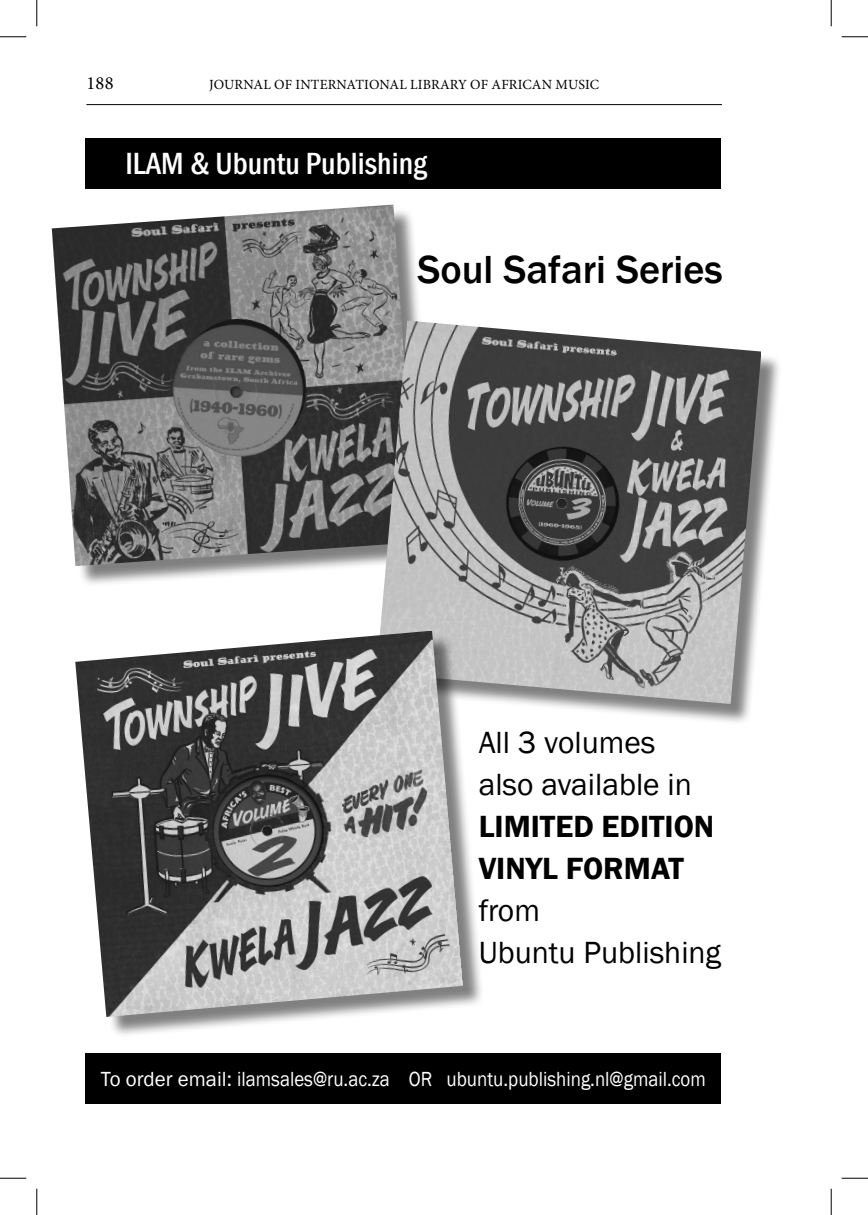
<style>
.page{position:relative;width:868px;height:1215px;background:#fff}
.page>*{position:absolute;margin:0;border:0;box-sizing:border-box;transform-origin:0 0}
.t1{font:500 40.25px "Franklin Gothic";color:#000}
.t2{font:31.5px/42px "Franklin Gothic";color:#000}
.t3{font:600 31.5px/42px "Franklin Gothic";color:#000}
.t4{font:500 condensed 31.5px "Franklin Gothic";color:#fff}
.t5{font:21px "Franklin Gothic";color:#fff}
.t6{font:18.55px "Minion Pro";color:#000}
.t7{font:14px "Minion Pro";letter-spacing:.01em;color:#000}
</style>
<div class="page">
<hr style="left:86px;top:104px;width:635px;height:1px;background:#000">
<div style="left:86px;top:1053px;width:635px;height:50px;background:#000"></div>
<div style="left:86px;top:138px;width:635px;height:50px;background:#000"></div>
<div style="left:55px;top:207px;width:383px;height:380px;background:#000;opacity:.5"></div>
<img style="left:52px;top:204px;width:365px;height:362px">
<div style="left:379px;top:323px;width:403px;height:402px;background:#000;opacity:.5"></div>
<img style="left:376px;top:320px;width:385px;height:384px">
<div style="left:78px;top:633px;width:406px;height:405px;background:#000;opacity:.5"></div>
<img style="left:75px;top:630px;width:388px;height:387px">
<svg style="left:0;top:36px;width:26px;height:1px"></svg>
<svg style="left:841px;top:36px;width:26px;height:1px"></svg>
<svg style="left:0;top:1177px;width:26px;height:1px"></svg>
<svg style="left:841px;top:1177px;width:26px;height:1px"></svg>
<svg style="left:36px;top:0;width:1px;height:26px"></svg>
<svg style="left:36px;top:1188px;width:1px;height:26px"></svg>
<svg style="left:830px;top:0;width:1px;height:26px"></svg>
<svg style="left:830px;top:1188px;width:1px;height:26px"></svg>
<p class="t6" style="left:86px;top:71px;width:29px">188</p>
<p class="t7" style="left:209px;top:75px;width:391px">JOURNAL OF INTERNATIONAL LIBRARY OF AFRICAN MUSIC</p>
<h2 class="t4" style="left:125px;top:143px;width:303px">ILAM &amp; Ubuntu Publishing</h2>
<h1 class="t1" style="left:417px;top:244px;width:307px">Soul Safari Series</h1>
<h2 class="t2" style="left:478px;top:721px;width:215px">All 3 volumes also available in</h2>
<h2 class="t3" style="left:478px;top:805px;width:237px">LIMITED EDITION<br>VINYL FORMAT</h2>
<h2 class="t2" style="left:478px;top:889px;width:244px">from<br>Ubuntu Publishing</h2>
<p class="t5" style="left:101px;top:1066px;width:606px">To order email: ilamsales@ru.ac.za OR ubuntu.publishing.nl@gmail.com</p>
</div>
